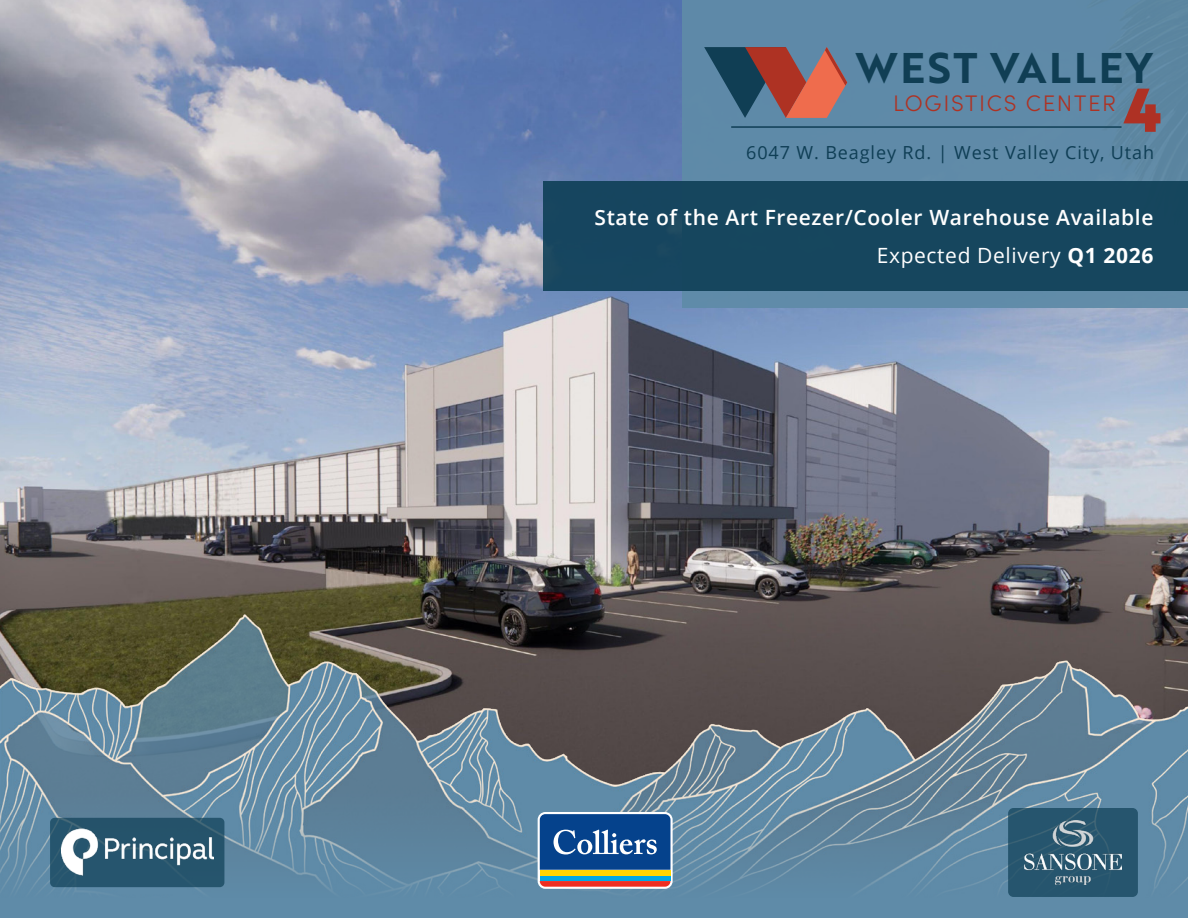
<style>
.page{position:relative;width:1188px;height:918px;background:#fff}
.page>*{position:absolute;margin:0;border:0;box-sizing:border-box;transform-origin:0 0}
.t1{font:60px "Brother 1816 Black";color:#ae3124}
.t2{font:41.7px "Brother 1816 Bold";letter-spacing:.065em;color:#103e54}
.t3{font:300 22.5px "Sofia Pro";letter-spacing:.075em;color:#ae3223}
.t4{font:600 21px/38.7px "Open Sans";letter-spacing:.03em;color:#fff;text-align:right}
.t5{font:18px "Open Sans";letter-spacing:.05em;color:#0f3e55}
.s1{font-weight:400}
.s2{font-weight:700}
</style>
<div class="page">
<img style="left:0;top:0;width:1188px;height:509px">
<div style="left:683px;top:0;width:505px;height:308px;background:#5f8ba8"></div>
<div style="left:544px;top:181px;width:644px;height:110px;background:#16465e"></div>
<svg style="left:704px;top:47px;width:143px;height:71px"></svg>
<hr style="left:731px;top:126px;width:391px;height:2px;background:#0f3e55">
<img style="left:0;top:509px;width:1188px;height:276px">
<svg style="left:0;top:785px;width:1188px;height:133px;background:#638ba5"></svg>
<svg style="left:538px;top:812px;width:135px;height:77px"></svg>
<div style="left:540px;top:875px;width:130px;height:6px;background:#00a8e4"></div>
<div style="left:540px;top:870px;width:130px;height:5px;background:#fed503"></div>
<svg style="left:540px;top:881px;width:130px;height:6px"></svg>
<svg style="left:540px;top:814px;width:130px;height:56px;background:#215799"></svg>
<div style="left:1008px;top:808px;width:130px;height:89px;background:#26556e;border-radius:5px"></div>
<img style="left:1024px;top:821px;width:98px;height:63px">
<div style="left:50px;top:818px;width:174px;height:69px;background:#26556e;border-radius:5px"></div>
<img style="left:61px;top:828px;width:152px;height:48px">
<h2 class="t2" style="left:855px;top:36px;width:299px">WEST VALLEY</h2>
<p class="t3" style="left:893px;top:87px;width:224px">LOGISTICS CENTER</p>
<p class="t5" style="left:746px;top:140px;width:409px">6047 W. Beagley Rd. | West Valley City, Utah</p>
<h1 class="t1" style="left:1124px;top:64px;width:41px">4</h1>
<p class="t4" style="left:595px;top:197px;width:560px">State of the Art Freezer/Cooler Warehouse Available<br><span class="s1">Expected Delivery</span> <span class="s2">Q1 2026</span></p>
</div>
